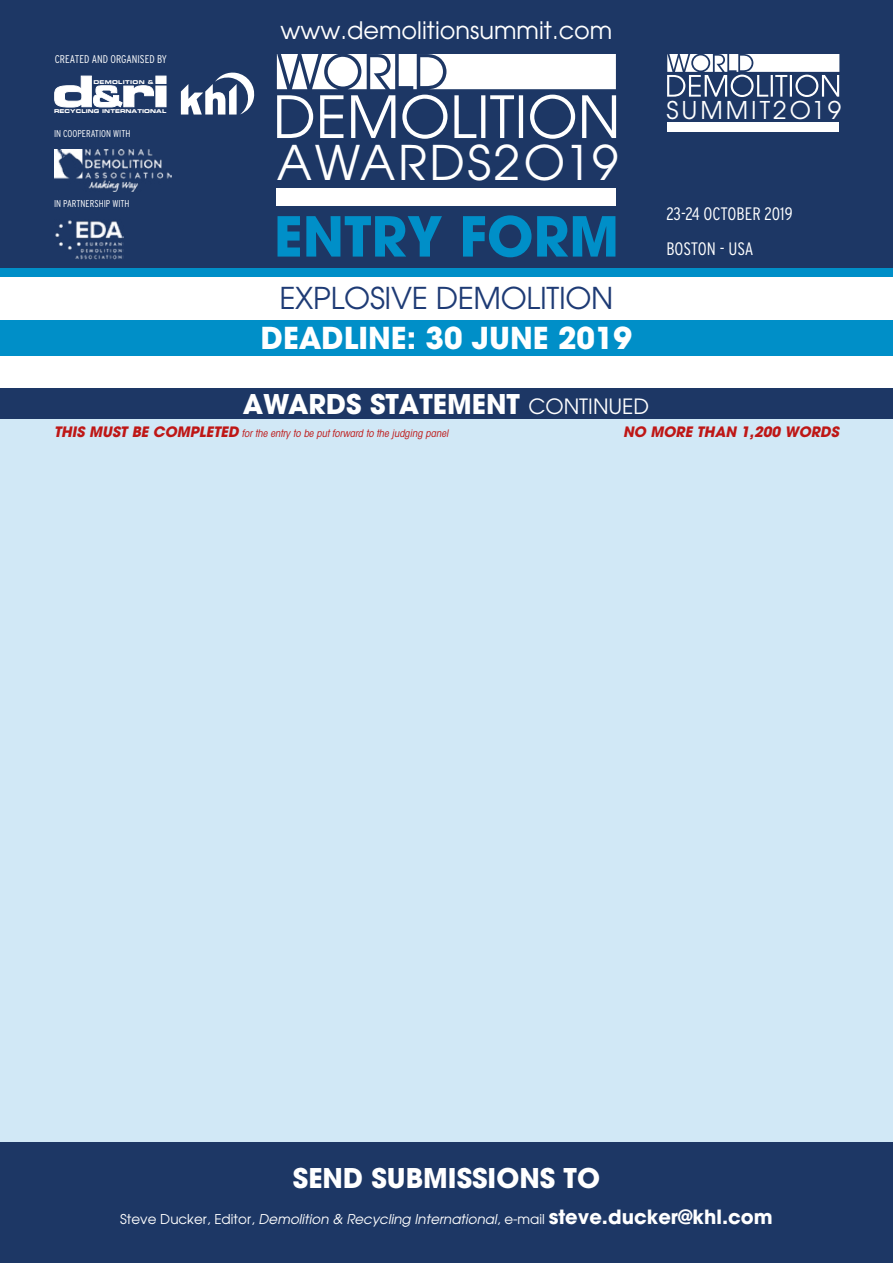
<style>
.page{position:relative;width:893px;height:1263px;background:#fff}
.page>*{position:absolute;margin:0;border:0;box-sizing:border-box;transform-origin:0 0}
.t1{font:700 54.6px "Avant Garde";color:#008fc8}
.t2{font:47.55px "Avant Garde";letter-spacing:.055em;color:#fff}
.t3{font:30px "Avant Garde";letter-spacing:-.01em;color:#1e3b75}
.t4{font:700 30px "Avant Garde";color:#fff}
.t5{font:700 27px "Avant Garde";color:#fff}
.t6{font:24.45px "Avant Garde";letter-spacing:.12em;color:#fff}
.t7{font:24px "Avant Garde";color:#fff}
.t8{font:300 condensed 18px "Interstate";letter-spacing:-.005em;color:#fff}
.t9{font:300 condensed 15px "Interstate";color:#fff}
.t10{font:italic 700 14.25px "Avant Garde";color:#be1716}
.t11{font:italic 13.5px "Avant Garde";color:#fff}
.t12{font:300 condensed 11.25px "Interstate";color:#fff}
.t13{font:italic condensed 10.5px "Avant Garde";color:#be1716}
.t14{font:300 condensed 9.9px "Interstate";color:#fff}
.t15{font:5.25px "Eurostile Bold Extended Two";letter-spacing:.01em;color:#fff}
.t16{font:5.25px "Eurostile Bold Extended Two";letter-spacing:.055em;color:#fff}
.s1{font-weight:400;font-size:21px}
.s2{font-weight:700;font-stretch:normal;font-size:14.25px}
.s3{font-style:normal}
.s4{font-weight:700;font-style:normal;font-size:19.5px}
</style>
<div class="page">
<div style="left:0;top:1142px;width:893px;height:121px;background:#1d3765"></div>
<div style="left:0;top:320px;width:893px;height:36px;background:#008fc8"></div>
<div style="left:0;top:0;width:893px;height:270px;background:#1d3765"></div>
<div style="left:0;top:268px;width:893px;height:8px;background:#008fc8"></div>
<div style="left:277px;top:188px;width:339px;height:17px;background:#fff"></div>
<svg style="left:277px;top:54px;width:339px;height:35px;background:#dfe2e9"></svg>
<svg style="left:277px;top:95px;width:339px;height:44px"></svg>
<div style="left:667px;top:122px;width:172px;height:9px;background:#fff"></div>
<svg style="left:667px;top:54px;width:172px;height:43px"></svg>
<svg style="left:54px;top:75px;width:113px;height:33px"></svg>
<svg style="left:181px;top:72px;width:74px;height:43px"></svg>
<img style="left:54px;top:150px;width:117px;height:42px">
<img style="left:55px;top:220px;width:68px;height:39px">
<div style="left:0;top:412px;width:893px;height:730px;background:#d1e8f6"></div>
<div style="left:0;top:389px;width:893px;height:30px;background:#1d3765"></div>
<p class="t12" style="left:55px;top:52px;width:114px">CREATED AND ORGANISED BY</p>
<p class="t16" style="left:93px;top:78px;width:62px">DEMOLITION &amp;</p>
<p class="t15" style="left:54px;top:107px;width:114px">RECYCLING INTERNATIONAL</p>
<p class="t14" style="left:54px;top:128px;width:78px">IN COOPERATION WITH</p>
<p class="t14" style="left:54px;top:198px;width:77px">IN PARTNERSHIP WITH</p>
<h3 class="t7" style="left:280px;top:16px;width:333px">www.demolitionsummit.com</h3>
<h2 class="t2" style="left:277px;top:133px;width:343px">AWARDS2O19</h2>
<h1 class="t1" style="left:274px;top:201px;width:347px">ENTRY FORM</h1>
<h3 class="t3" style="left:279px;top:280px;width:336px">EXPLOSIVE DEMOLITION</h3>
<h3 class="t4" style="left:261px;top:319px;width:373px">DEADLINE: 30 JUNE 2019</h3>
<h3 class="t6" style="left:666px;top:95px;width:176px">SUMMIT2O19</h3>
<h3 class="t6" style="left:828px;top:95px;width:15px">8</h3>
<p class="t9" style="left:666px;top:198px;width:90px">DUBLIN, IRELAND</p>
<p class="t9" style="left:666px;top:233px;width:107px">7-8 NOVEMBER, 2018</p>
<h3 class="t8" style="left:666px;top:203px;width:128px">23-24 OCTOBER 2019</h3>
<h3 class="t8" style="left:666px;top:237px;width:89px">BOSTON - USA</h3>
<h3 class="t5" style="left:243px;top:387px;width:408px">AWARDS STATEMENT <span class="s1">CONTINUED</span></h3>
<p class="t13" style="left:54px;top:427px;width:398px"><span class="s2">THIS MUST BE COMPLETED</span> for the entry to be put forward to the j udging panel</p>
<p class="t10" style="left:623px;top:422px;width:221px">NO MORE THAN 1,200 WORDS</p>
<h3 class="t5" style="left:293px;top:1161px;width:309px">SEND SUBMISSIONS TO</h3>
<p class="t11" style="left:120px;top:1211px;width:654px"><span class="s3">Steve Ducker, Editor,</span> Demolition &amp; Recycling International<span class="s3">, e-mail</span> <span class="s4">steve.ducker@khl.com</span></p>
</div>
